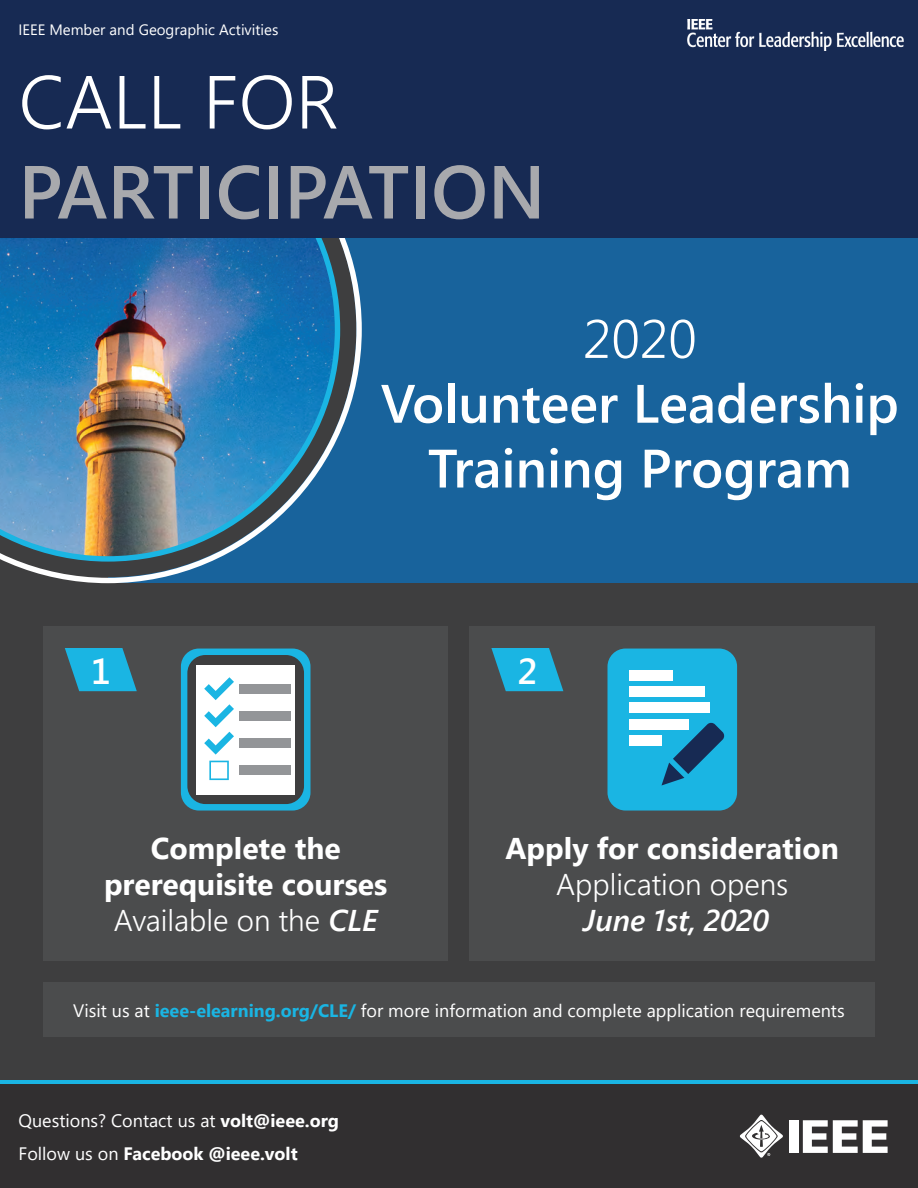
<style>
.page{position:relative;width:918px;height:1188px;background:#3e3e3f}
.page>*{position:absolute;margin:0;border:0;box-sizing:border-box;transform-origin:0 0}
.t1{font:600 75px "Segoe UI";color:#a8a9ad}
.t2{font:300 75px "Segoe UI";color:#fff}
.t3{font:600 54px/64.8px "Segoe UI";color:#fff;text-align:center}
.t4{font:300 54px "Segoe UI";color:#fff}
.t5{font:600 36px "Segoe UI";color:#fff}
.t6{font:700 30px/36px "Segoe UI";color:#fff;text-align:center}
.t7{font:300 30px "Segoe UI";color:#fff}
.t8{font:italic 600 30px "Segoe UI";color:#fff}
.t9{font:18px "Segoe UI";color:#fff}
.t10{font:700 18px "Segoe UI";color:#fff}
.t11{font:15px "Segoe UI";color:#fff}
.s1{font-weight:300}
.s2{font-weight:600;font-style:italic}
.s3{font-weight:700;color:#1ab5e3}
.s4{font-weight:700}
.s5{font-weight:400}
</style>
<div class="page">
<div style="left:108px;top:238px;width:810px;height:345px;background:#18639c"></div>
<img style="left:0;top:238px;width:362px;height:345px">
<div style="left:0;top:0;width:918px;height:238px;background:#172a53"></div>
<img style="left:688px;top:20px;width:216px;height:30px">
<hr style="left:0;top:1080px;width:918px;height:4px;background:#1ab5e3">
<div style="left:0;top:1084px;width:918px;height:104px;background:#312f30"></div>
<div style="left:43px;top:626px;width:405px;height:335px;background:#4b4c4d"></div>
<svg style="left:65px;top:648px;width:72px;height:43px"></svg>
<div style="left:470px;top:626px;width:405px;height:335px;background:#4b4c4d"></div>
<div style="left:181px;top:649px;width:130px;height:162px;background:#1ab5e3;border-radius:18px"></div>
<div style="left:187px;top:655px;width:117px;height:149px;background:#3e3e3f;border-radius:18px"></div>
<div style="left:196px;top:665px;width:99px;height:129px;background:#fff"></div>
<svg style="left:204px;top:677px;width:30px;height:78px"></svg>
<svg style="left:209px;top:761px;width:20px;height:19px"></svg>
<div style="left:239px;top:766px;width:52px;height:9px;background:#939598"></div>
<div style="left:239px;top:738px;width:52px;height:10px;background:#939598"></div>
<div style="left:239px;top:711px;width:52px;height:10px;background:#939598"></div>
<div style="left:239px;top:684px;width:52px;height:10px;background:#939598"></div>
<div style="left:608px;top:649px;width:129px;height:162px;background:#1ab5e3;border-radius:18px"></div>
<div style="left:629px;top:670px;width:43px;height:11px;background:#fff"></div>
<div style="left:629px;top:686px;width:76px;height:11px;background:#fff"></div>
<div style="left:629px;top:703px;width:81px;height:10px;background:#fff"></div>
<div style="left:629px;top:719px;width:59px;height:11px;background:#fff"></div>
<div style="left:629px;top:735px;width:33px;height:11px;background:#fff"></div>
<svg style="left:662px;top:722px;width:63px;height:63px"></svg>
<svg style="left:491px;top:648px;width:72px;height:43px"></svg>
<div style="left:43px;top:983px;width:832px;height:54px;background:#4b4c4d"></div>
<svg style="left:740px;top:1115px;width:43px;height:43px"></svg>
<div style="left:789px;top:1120px;width:9px;height:33px;background:#fff"></div>
<svg style="left:803px;top:1120px;width:85px;height:33px"></svg>
<p class="t11" style="left:19px;top:16px;width:261px">IEEE Member and Geographic Activities</p>
<h1 class="t2" style="left:19px;top:31px;width:322px">CALL FOR</h1>
<h1 class="t1" style="left:19px;top:121px;width:528px">PARTICIPATION</h1>
<h3 class="t5" style="left:91px;top:637px;width:21px">1</h3>
<h2 class="t4" style="left:583px;top:288px;width:115px">2020</h2>
<h2 class="t3" style="left:381px;top:367px;width:520px">Volunteer Leadership<br>Training Program</h2>
<h3 class="t5" style="left:517px;top:637px;width:21px">2</h3>
<h3 class="t6" style="left:104px;top:828px;width:285px">Complete the prerequisite courses<br><span class="s1">Available on the</span> <span class="s2">CLE</span></h3>
<h3 class="t6" style="left:506px;top:828px;width:335px">Apply for consideration</h3>
<h3 class="t7" style="left:556px;top:856px;width:234px">Application opens</h3>
<h3 class="t8" style="left:584px;top:892px;width:187px">June 1st, 2020</h3>
<p class="t9" style="left:73px;top:993px;width:773px">Visit us at <span class="s3">ieee-elearning.org/CLE/</span> for more information and complete application requirements</p>
<p class="t9" style="left:19px;top:1103px;width:322px">Questions? Contact us at <span class="s4">volt@ieee.org</span></p>
<p class="t10" style="left:19px;top:1137px;width:281px"><span class="s5">Follow us on</span> Facebook @ieee.volt</p>
</div>
